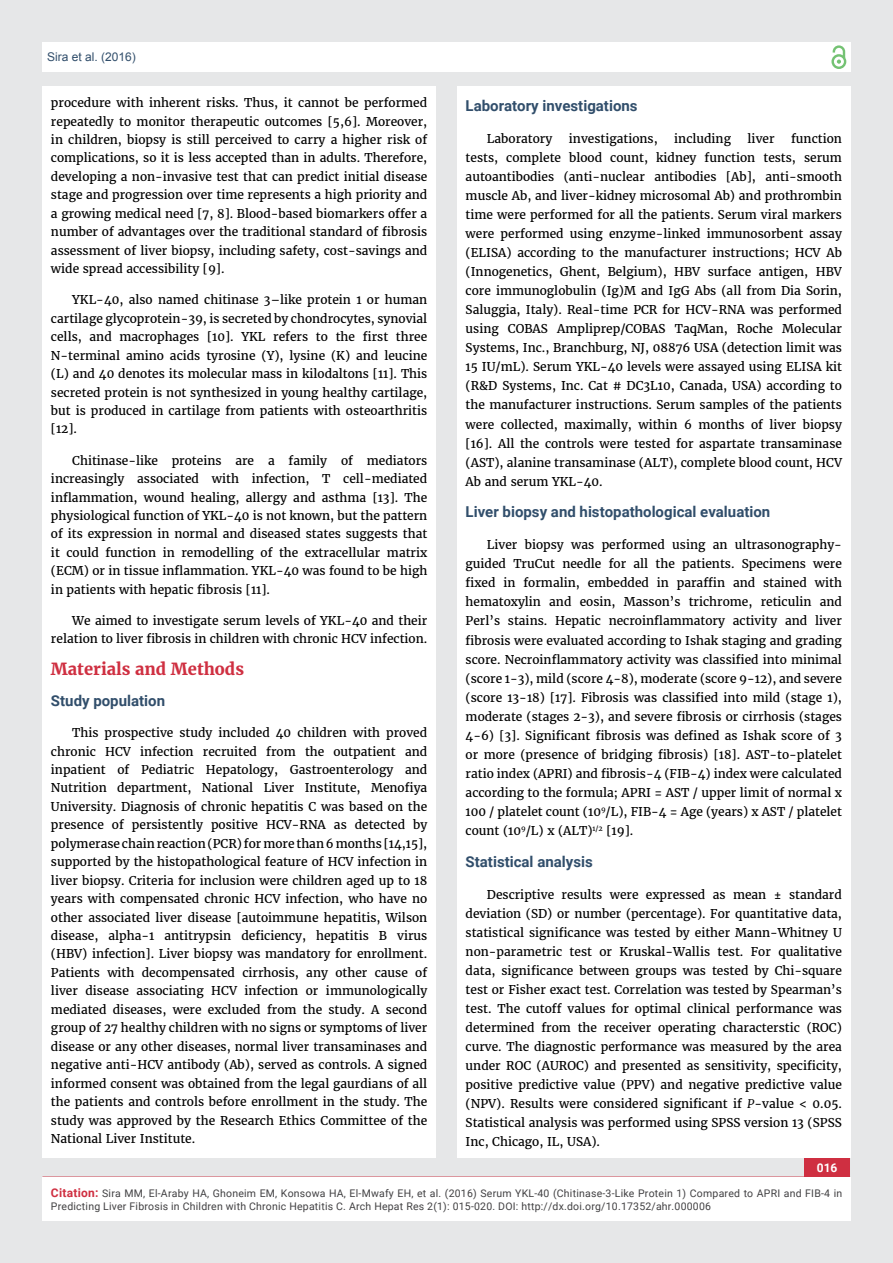
<style>
.page{position:relative;width:893px;height:1263px;background:#e6e7e8}
.page>*{position:absolute;margin:0;border:0;box-sizing:border-box;transform-origin:0 0}
.t1{font:700 16.5px "Merriweather";color:#cf2f41}
.t2{font:700 15px "Roboto";color:#314e6b}
.t3{font:12px/18.5px "Merriweather";color:#000;text-align:justify}
.t4{font:12px "Arial";color:#314e6b}
.t5{font:700 12px "Roboto";color:#fff}
.t6{font:10.5px/13.5px "Roboto";letter-spacing:.02em;color:#414042}
.s1{font-style:italic}
.s2{font-weight:700;font-size:12px;color:#cf2f41}
</style>
<div class="page">
<div style="left:42px;top:43px;width:808px;height:29px;background:#fff"></div>
<div style="left:831px;top:54px;width:15px;height:15px;border:2px solid #74c273;border-radius:50%"></div>
<svg style="left:831px;top:45px;width:15px;height:19px"></svg>
<div style="left:804px;top:1156px;width:46px;height:43px;background:#cf2f41"></div>
<div style="left:42px;top:1177px;width:809px;height:43px;background:#fff"></div>
<div style="left:42px;top:87px;width:394px;height:1071px;background:#fff"></div>
<div style="left:457px;top:87px;width:393px;height:1071px;background:#fff"></div>
<p class="t4" style="left:47px;top:51px;width:90px">Sira et al. (2016)</p>
<p class="t3" style="left:51px;top:94px;width:378px">procedure with inherent risks. Thus, it cannot be performed repeatedly to monitor therapeutic outcomes [5,6]. Moreover, in children, biopsy is still perceived to carry a higher risk of complications, so it is less accepted than in adults. Therefore, developing a non-invasive test that can predict initial disease stage and progression over time represents a high priority and a growing medical need [7, 8]. Blood-based biomarkers offer a number of advantages over the traditional standard of fibrosis assessment of liver biopsy, including safety, cost-savings and wide spread accessibility [9].</p>
<p class="t3" style="left:51px;top:291px;width:378px;text-indent:21px">YKL-40, also named chitinase 3–like protein 1 or human cartilage glycoprotein-39, is secreted by chondrocytes, synovial cells, and macrophages [10]. YKL refers to the first three N-terminal amino acids tyrosine (Y), lysine (K) and leucine (L) and 40 denotes its molecular mass in kilodaltons [11]. This secreted protein is not synthesized in young healthy cartilage, but is produced in cartilage from patients with osteoarthritis [12].</p>
<p class="t3" style="left:51px;top:451px;width:378px;text-indent:21px">Chitinase-like proteins are a family of mediators increasingly associated with infection, T cell-mediated inflammation, wound healing, allergy and asthma [13]. The physiological function of YKL-40 is not known, but the pattern of its expression in normal and diseased states suggests that it could function in remodelling of the extracellular matrix (ECM) or in tissue inflammation. YKL-40 was found to be high in patients with hepatic fibrosis [11].</p>
<p class="t3" style="left:51px;top:612px;width:378px;text-align:right">We aimed to investigate serum levels of YKL-40 and their relation to liver fibrosis in children with chronic HCV infection.</p>
<h1 class="t1" style="left:51px;top:658px;width:195px">Materials and Methods</h1>
<p class="t2" style="left:51px;top:692px;width:116px">Study population</p>
<p class="t3" style="left:51px;top:724px;width:378px;text-indent:21px">This prospective study included 40 children with proved chronic HCV infection recruited from the outpatient and inpatient of Pediatric Hepatology, Gastroenterology and Nutrition department, National Liver Institute, Menofiya University. Diagnosis of chronic hepatitis C was based on the presence of persistently positive HCV-RNA as detected by polymerase chain reaction (PCR) for more than 6 months [14,15], supported by the histopathological feature of HCV infection in liver biopsy. Criteria for inclusion were children aged up to 18 years with compensated chronic HCV infection, who have no other associated liver disease [autoimmune hepatitis, Wilson disease, alpha-1 antitrypsin deficiency, hepatitis B virus (HBV) infection]. Liver biopsy was mandatory for enrollment.<br>Patients with decompensated cirrhosis, any other cause of liver disease associating HCV infection or immunologically mediated diseases, were excluded from the study. A second group of 27 healthy children with no signs or symptoms of liver disease or any other diseases, normal liver transaminases and negative anti-HCV antibody (Ab), served as controls. A signed informed consent was obtained from the legal gaurdians of all the patients and controls before enrollment in the study. The study was approved by the Research Ethics Committee of the National Liver Institute.</p>
<p class="t2" style="left:466px;top:97px;width:173px">Laboratory investigations</p>
<p class="t3" style="left:487px;top:129px;width:67px">Laboratory</p>
<p class="t3" style="left:569px;top:129px;width:90px">investigations,</p>
<p class="t3" style="left:674px;top:129px;width:58px">including</p>
<p class="t3" style="left:747px;top:129px;width:28px">liver</p>
<p class="t3" style="left:466px;top:129px;width:378px;line-height:19px;text-indent:325px">function tests, complete blood count, kidney function tests, serum autoantibodies (anti-nuclear antibodies [Ab], anti-smooth muscle Ab, and liver-kidney microsomal Ab) and prothrombin time were performed for all the patients. Serum viral markers were performed using enzyme-linked immunosorbent assay (ELISA) according to the manufacturer instructions; HCV Ab (Innogenetics, Ghent, Belgium), HBV surface antigen, HBV core immunoglobulin (Ig)M and IgG Abs (all from Dia Sorin, Saluggia, Italy). Real-time PCR for HCV-RNA was performed using COBAS Ampliprep/COBAS TaqMan, Roche Molecular Systems, Inc., Branchburg, NJ, 08876 USA (detection limit was 15 IU/mL). Serum YKL-40 levels were assayed using ELISA kit (R&amp;D Systems, Inc. Cat # DC3L10, Canada, USA) according to the manufacturer instructions. Serum samples of the patients were collected, maximally, within 6 months of liver biopsy [16]. All the controls were tested for aspartate transaminase (AST), alanine transaminase (ALT), complete blood count, HCV Ab and serum YKL-40.</p>
<p class="t2" style="left:466px;top:504px;width:306px">Liver biopsy and histopathological evaluation</p>
<p class="t3" style="left:466px;top:536px;width:378px;line-height:19px;text-indent:21px">Liver biopsy was performed using an ultrasonography&shy;guided TruCut needle for all the patients. Specimens were fixed in formalin, embedded in paraffin and stained with hematoxylin and eosin, Masson’s trichrome, reticulin and Perl’s stains. Hepatic necroinflammatory activity and liver fibrosis were evaluated according to Ishak staging and grading score. Necroinflammatory activity was classified into minimal (score 1-3), mild (score 4-8), moderate (score 9-12), and severe (score 13-18) [17]. Fibrosis was classified into mild (stage 1), moderate (stages 2-3), and severe fibrosis or cirrhosis (stages 4-6) [3]. Significant fibrosis was defined as Ishak score of 3 or more (presence of bridging fibrosis) [18]. AST-to-platelet ratio index (APRI) and fibrosis-4 (FIB-4) index were calculated according to the formula; APRI = AST / upper limit of normal x 100 / platelet count (10<sup>9</sup>/L), FIB-4 = Age (years) x AST / platelet count (10<sup>9</sup>/L) x (ALT)<sup>1/2</sup> [19].</p>
<p class="t2" style="left:466px;top:853px;width:129px">Statistical analysis</p>
<p class="t3" style="left:466px;top:885px;width:378px;line-height:19px;text-indent:21px">Descriptive results were expressed as mean ± standard deviation (SD) or number (percentage). For quantitative data, statistical significance was tested by either Mann-Whitney U non-parametric test or Kruskal-Wallis test. For qualitative data, significance between groups was tested by Chi-square test or Fisher exact test. Correlation was tested by Spearman’s test. The cutoff values for optimal clinical performance was determined from the receiver operating characterstic (ROC) curve. The diagnostic performance was measured by the area under ROC (AUROC) and presented as sensitivity, specificity, positive predictive value (PPV) and negative predictive value (NPV). Results were considered significant if <span class="s1">P</span>-value &lt; 0.05.<br>Statistical analysis was performed using SPSS version 13 (SPSS Inc, Chicago, IL, USA).</p>
<p class="t5" style="left:817px;top:1161px;width:22px">016</p>
<p class="t6" style="left:51px;top:1186px;width:793px"><span class="s2">Citation:</span> Sira MM, El-Araby HA, Ghoneim EM, Konsowa HA, El-Mwafy EH, et al. (2016) Serum YKL-40 (Chitinase-3-Like Protein 1) Compared to APRI and FIB-4 in<br>Predicting Liver Fibrosis in Children with Chronic Hepatitis C. Arch Hepat Res 2(1): 015-020. DOI: http://dx.doi.org/10.17352/ahr.000006</p>
</div>
